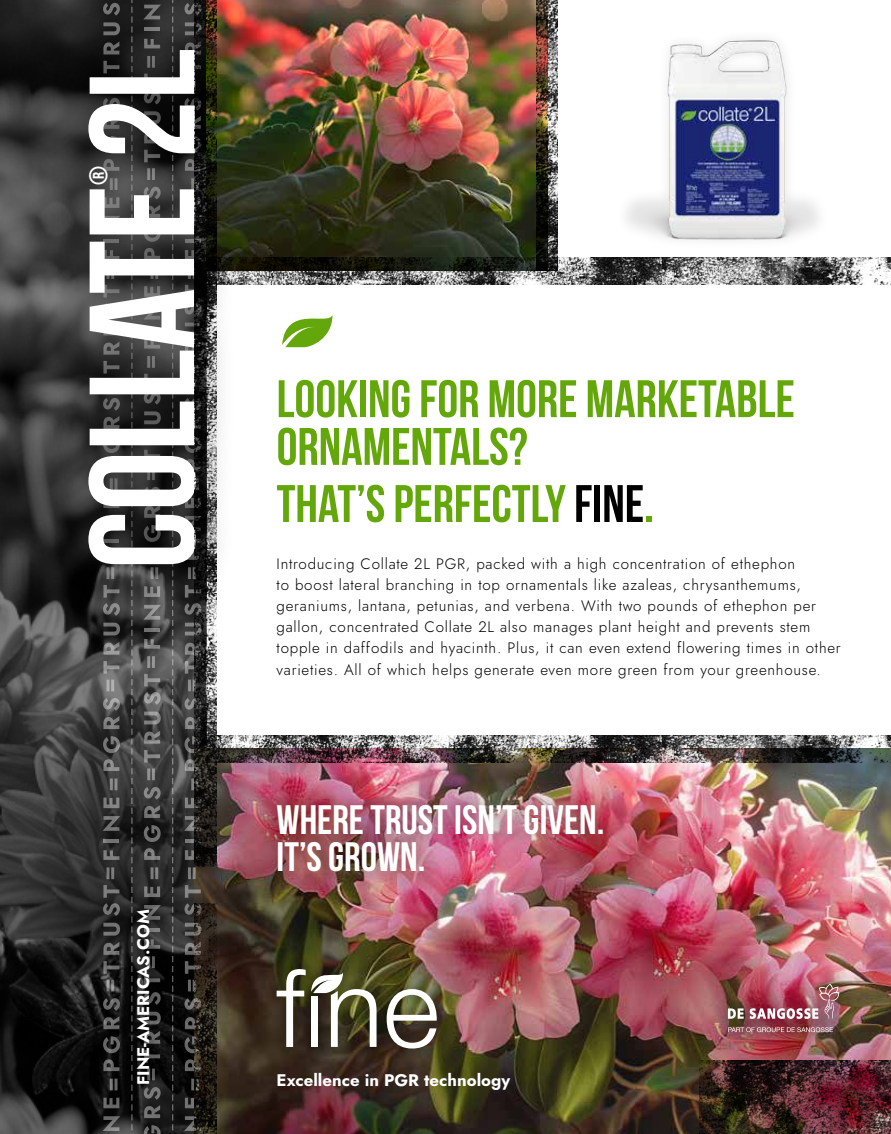
<style>
.page{position:relative;width:891px;height:1134px;background:#fff}
.page>*{position:absolute;margin:0;border:0;box-sizing:border-box;transform-origin:0 0}
.t1{font:700 150.3px "Bebas Neue";color:#fff}
.t2{font:700 52.65px/47.7px "Bebas Neue";color:#64a70b}
.t3{font:700 41.1px/37.2px "Bebas Neue";color:#fff}
.t4{font:700 25.8px "Bebas Neue";color:#fff}
.t5{font:700 16.8px "Jost";color:#fff}
.t6{font:300 15.15px/21.1px "Jost";letter-spacing:.05em;color:#000}
.s1{color:#000}
</style>
<div class="page">
<svg style="left:0;top:0;width:195px;height:1134px;background:#323232"></svg>
<svg style="left:282px;top:316px;width:50px;height:31px"></svg>
<img style="left:195px;top:762px;width:696px;height:372px">
<img style="left:699px;top:1061px;width:192px;height:73px">
<img style="left:217px;top:736px;width:674px;height:26px">
<div style="left:264px;top:957px;width:185px;height:104px;background:#000;opacity:.2"></div>
<svg style="left:387px;top:989px;width:50px;height:60px"></svg>
<svg style="left:277px;top:965px;width:100px;height:82px"></svg>
<div style="left:255px;top:782px;width:370px;height:112px;background:#000;opacity:.2"></div>
<svg style="left:103px;top:1116px;width:17px;height:15px"></svg>
<svg style="left:103px;top:1098px;width:16px;height:10px"></svg>
<svg style="left:110px;top:1079px;width:4px;height:11px"></svg>
<svg style="left:103px;top:1059px;width:11px;height:12px"></svg>
<svg style="left:103px;top:1036px;width:11px;height:17px"></svg>
<svg style="left:103px;top:998px;width:11px;height:31px"></svg>
<svg style="left:107px;top:980px;width:7px;height:11px"></svg>
<svg style="left:103px;top:961px;width:11px;height:13px"></svg>
<svg style="left:103px;top:942px;width:11px;height:13px"></svg>
<svg style="left:103px;top:923px;width:11px;height:13px"></svg>
<svg style="left:103px;top:885px;width:17px;height:31px"></svg>
<svg style="left:107px;top:867px;width:7px;height:12px"></svg>
<svg style="left:103px;top:850px;width:16px;height:10px"></svg>
<svg style="left:103px;top:839px;width:16px;height:4px"></svg>
<svg style="left:103px;top:816px;width:17px;height:15px"></svg>
<svg style="left:103px;top:798px;width:16px;height:10px"></svg>
<svg style="left:110px;top:779px;width:8px;height:11px"></svg>
<svg style="left:103px;top:759px;width:16px;height:12px"></svg>
<svg style="left:103px;top:736px;width:17px;height:17px"></svg>
<svg style="left:103px;top:698px;width:17px;height:31px"></svg>
<svg style="left:107px;top:680px;width:7px;height:11px"></svg>
<svg style="left:103px;top:661px;width:16px;height:13px"></svg>
<svg style="left:103px;top:642px;width:16px;height:13px"></svg>
<svg style="left:103px;top:623px;width:17px;height:13px"></svg>
<svg style="left:103px;top:606px;width:17px;height:10px"></svg>
<svg style="left:103px;top:3px;width:17px;height:6px"></svg>
<svg style="left:144px;top:1125px;width:17px;height:9px"></svg>
<svg style="left:144px;top:1107px;width:17px;height:11px"></svg>
<svg style="left:144px;top:886px;width:16px;height:1px"></svg>
<svg style="left:151px;top:867px;width:7px;height:12px"></svg>
<svg style="left:144px;top:848px;width:16px;height:12px"></svg>
<svg style="left:144px;top:825px;width:17px;height:17px"></svg>
<svg style="left:144px;top:787px;width:17px;height:31px"></svg>
<svg style="left:144px;top:750px;width:16px;height:30px"></svg>
<svg style="left:144px;top:731px;width:16px;height:13px"></svg>
<svg style="left:144px;top:712px;width:17px;height:12px"></svg>
<svg style="left:144px;top:674px;width:17px;height:31px"></svg>
<svg style="left:147px;top:656px;width:8px;height:12px"></svg>
<svg style="left:144px;top:639px;width:16px;height:10px"></svg>
<svg style="left:144px;top:628px;width:16px;height:4px"></svg>
<svg style="left:143px;top:606px;width:18px;height:14px"></svg>
<svg style="left:143px;top:5px;width:18px;height:4px"></svg>
<svg style="left:184px;top:1116px;width:11px;height:15px"></svg>
<svg style="left:185px;top:1098px;width:10px;height:10px"></svg>
<svg style="left:191px;top:1079px;width:4px;height:11px"></svg>
<svg style="left:185px;top:1059px;width:10px;height:12px"></svg>
<svg style="left:185px;top:1036px;width:10px;height:17px"></svg>
<svg style="left:185px;top:998px;width:10px;height:31px"></svg>
<svg style="left:188px;top:980px;width:7px;height:11px"></svg>
<svg style="left:185px;top:961px;width:10px;height:13px"></svg>
<svg style="left:185px;top:942px;width:10px;height:13px"></svg>
<svg style="left:185px;top:923px;width:10px;height:13px"></svg>
<svg style="left:185px;top:885px;width:16px;height:31px"></svg>
<svg style="left:188px;top:867px;width:8px;height:12px"></svg>
<svg style="left:185px;top:850px;width:10px;height:10px"></svg>
<svg style="left:185px;top:839px;width:10px;height:4px"></svg>
<svg style="left:184px;top:816px;width:11px;height:15px"></svg>
<svg style="left:185px;top:798px;width:10px;height:10px"></svg>
<svg style="left:191px;top:779px;width:4px;height:11px"></svg>
<svg style="left:185px;top:759px;width:10px;height:12px"></svg>
<svg style="left:185px;top:736px;width:10px;height:17px"></svg>
<svg style="left:185px;top:698px;width:10px;height:31px"></svg>
<svg style="left:188px;top:680px;width:7px;height:11px"></svg>
<svg style="left:185px;top:661px;width:10px;height:13px"></svg>
<svg style="left:185px;top:642px;width:10px;height:13px"></svg>
<svg style="left:185px;top:623px;width:10px;height:13px"></svg>
<svg style="left:185px;top:606px;width:10px;height:10px"></svg>
<svg style="left:185px;top:3px;width:10px;height:6px"></svg>
<svg style="left:131px;top:0;width:2px;height:1134px"></svg>
<svg style="left:172px;top:0;width:1px;height:1134px"></svg>
<div style="left:48px;top:9px;width:189px;height:597px;background:#000;opacity:.3"></div>
<div style="left:114px;top:887px;width:59px;height:220px;background:#000;opacity:.2"></div>
<img style="left:217px;top:0;width:319px;height:257px">
<img style="left:195px;top:0;width:22px;height:867px">
<img style="left:195px;top:903px;width:22px;height:231px">
<img style="left:536px;top:0;width:22px;height:257px">
<img style="left:207px;top:257px;width:684px;height:27px">
<div style="left:705px;top:962px;width:156px;height:93px;background:#000;opacity:.3"></div>
<svg style="left:728px;top:1008px;width:16px;height:11px"></svg>
<img style="left:750px;top:984px;width:89px;height:35px">
<svg style="left:728px;top:1027px;width:105px;height:5px"></svg>
<img style="left:626px;top:39px;width:193px;height:201px">
<h1 class="t1" style="left:60px;top:569px;width:521px;rotate:-90deg">COLLATE 2L</h1>
<h3 class="t4" style="left:84px;top:185px;width:20px;rotate:-90deg">®</h3>
<p class="t5" style="left:132px;top:1085px;width:178px;rotate:-90deg">FINE-AMERICAS.COM</p>
<h2 class="t2" style="left:277px;top:374px;width:520px">LOOKING FOR MORE MARKETABLE<br>ORNAMENTALS?</h2>
<h2 class="t2" style="left:277px;top:479px;width:379px">THAT’S PERFECTLY <span class="s1">FINE</span>.</h2>
<p class="t6" style="left:277px;top:553px;width:566px">Introducing Collate 2L PGR, packed with a high concentration of ethephon<br>to boost lateral branching in top ornamentals like azaleas, chrysanthemums, geraniums, lantana, petunias, and verbena. With two pounds of ethephon per gallon, concentrated Collate 2L also manages plant height and prevents stem topple in daffodils and hyacinth. Plus, it can even extend flowering times in other varieties. All of which helps generate even more green from your greenhouse.</p>
<h3 class="t3" style="left:277px;top:800px;width:329px">WHERE TRUST ISN’T GIVEN.<br>IT’S GROWN.</h3>
<p class="t5" style="left:277px;top:1068px;width:235px">Excellence in PGR technology</p>
</div>
